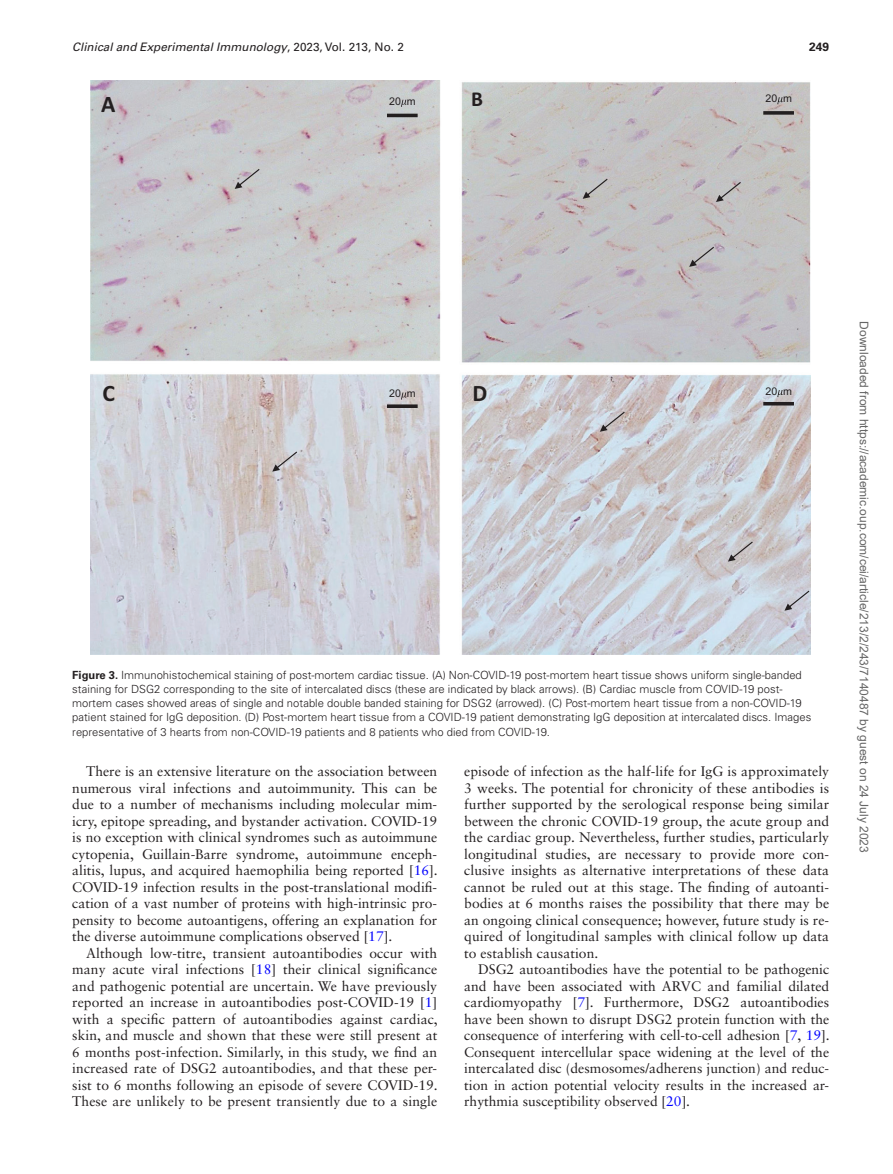
<style>
.page{position:relative;width:893px;height:1174px;background:#fff}
.page>*{position:absolute;margin:0;border:0;box-sizing:border-box;transform-origin:0 0}
.t1{font:700 23.55px "Calibri";color:#231f20}
.t2{font:700 21.3px "Calibri";color:#231f20}
.t3{font:13.8px/16.5px "Sabon LT Std";letter-spacing:.005em;color:#231f20;text-align:justify}
.t4{font:12px "Arial";color:#666}
.t5{font:700 12px "Univers LT Std";color:#231f20}
.t6{font:italic 11.7px "Univers LT Std";color:#231f20}
.t7{font:300 11.25px/14.2px "Univers LT Std";color:#231f20}
.t8{font:10.65px "Arial";color:#231f20}
.s1{font-style:normal}
.s2{font-weight:700}
.s3{color:#00f}
</style>
<div class="page">
<img style="left:91px;top:81px;width:720px;height:573px">
<svg style="left:235px;top:169px;width:25px;height:20px"></svg>
<svg style="left:583px;top:179px;width:25px;height:20px"></svg>
<svg style="left:689px;top:247px;width:25px;height:20px"></svg>
<svg style="left:716px;top:182px;width:25px;height:20px"></svg>
<svg style="left:763px;top:111px;width:31px;height:4px"></svg>
<svg style="left:777px;top:97px;width:6px;height:7px"></svg>
<svg style="left:272px;top:451px;width:25px;height:20px"></svg>
<hr style="left:763px;top:402px;width:31px;height:3px;background:#231f20">
<svg style="left:777px;top:390px;width:6px;height:7px"></svg>
<hr style="left:387px;top:114px;width:31px;height:3px;background:#231f20">
<svg style="left:401px;top:100px;width:6px;height:7px"></svg>
<svg style="left:387px;top:404px;width:31px;height:4px"></svg>
<svg style="left:401px;top:392px;width:6px;height:7px"></svg>
<svg style="left:600px;top:411px;width:25px;height:21px"></svg>
<svg style="left:728px;top:541px;width:25px;height:20px"></svg>
<svg style="left:784px;top:590px;width:25px;height:20px"></svg>
<p class="t6" style="left:72px;top:40px;width:333px">Clinical and Experimental Immunology<span class="s1">, 2023, Vol. 213, No. 2</span></p>
<p class="t5" style="left:809px;top:40px;width:22px">249</p>
<h1 class="t1" style="left:101px;top:88px;width:16px">A</h1>
<h2 class="t2" style="left:471px;top:83px;width:13px">B</h2>
<p class="t8" style="left:765px;top:91px;width:28px">20 m</p>
<p class="t8" style="left:389px;top:94px;width:28px">20 m</p>
<h1 class="t1" style="left:103px;top:377px;width:14px">C</h1>
<h1 class="t1" style="left:473px;top:377px;width:16px">D</h1>
<p class="t8" style="left:765px;top:384px;width:28px">20 m</p>
<p class="t8" style="left:389px;top:386px;width:28px">20 m</p>
<p class="t7" style="left:72px;top:667px;width:741px"><span class="s2">Figure 3.</span> Immunohistochemical staining of post-mortem cardiac tissue. (A) Non-COVID-19 post-mortem heart tissue shows uniform single-banded staining for DSG2 corresponding to the site of intercalated discs (these are indicated by black arrows). (B) Cardiac muscle from COVID-19 post&shy;mortem cases showed areas of single and notable double banded staining for DSG2 (arrowed). (C) Post-mortem heart tissue from a non-COVID-19 patient stained for IgG deposition. (D) Post-mortem heart tissue from a COVID-19 patient demonstrating IgG deposition at intercalated discs. Images representative of 3 hearts from non-COVID-19 patients and 8 patients who died from COVID-19.</p>
<p class="t3" style="left:72px;top:763px;width:367px;text-indent:14px">There is an extensive literature on the association between numerous viral infections and autoimmunity. This can be due to a number of mechanisms including molecular mim&shy;icry, epitope spreading, and bystander activation. COVID-19 is no exception with clinical syndromes such as autoimmune cytopenia, Guillain-Barre syndrome, autoimmune enceph&shy;alitis, lupus, and acquired haemophilia being reported [<span class="s3">16</span>].<br>COVID-19 infection results in the post-translational modifi&shy;cation of a vast number of proteins with high-intrinsic pro&shy;pensity to become autoantigens, offering an explanation for the diverse autoimmune complications observed [<span class="s3">17</span>].</p>
<p class="t3" style="left:72px;top:944px;width:367px;text-indent:14px">Although low-titre, transient autoantibodies occur with many acute viral infections [<span class="s3">18</span>] their clinical significance and pathogenic potential are uncertain. We have previously reported an increase in autoantibodies post-COVID-19 [<span class="s3">1</span>] with a specific pattern of autoantibodies against cardiac, skin, and muscle and shown that these were still present at 6 months post-infection. Similarly, in this study, we find an increased rate of DSG2 autoantibodies, and that these per&shy;sist to 6 months following an episode of severe COVID-19.<br>These are unlikely to be present transiently due to a single</p>
<p class="t3" style="left:464px;top:763px;width:366px">episode of infection as the half-life for IgG is approximately 3 weeks. The potential for chronicity of these antibodies is further supported by the serological response being similar between the chronic COVID-19 group, the acute group and the cardiac group. Nevertheless, further studies, particularly longitudinal studies, are necessary to provide more con&shy;clusive insights as alternative interpretations of these data cannot be ruled out at this stage. The finding of autoanti&shy;bodies at 6 months raises the possibility that there may be an ongoing clinical consequence; however, future study is re&shy;quired of longitudinal samples with clinical follow up data to establish causation.</p>
<p class="t3" style="left:464px;top:961px;width:367px;text-indent:14px">DSG2 autoantibodies have the potential to be pathogenic and have been associated with ARVC and familial dilated cardiomyopathy [<span class="s3">7</span>]. Furthermore, DSG2 autoantibodies have been shown to disrupt DSG2 protein function with the consequence of interfering with cell-to-cell adhesion [<span class="s3">7</span>, <span class="s3">19</span>].<br>Consequent intercellular space widening at the level of the intercalated disc (desmosomes/adherens junction) and reduc&shy;tion in action potential velocity results in the increased ar&shy;rhythmia susceptibility observed [<span class="s3">20</span>].</p>
<p class="t4" style="left:868px;top:321px;width:533px;rotate:90deg">Downloaded from https://academic.oup.com/cei/article/213/2/243/7140487 by guest on 24 July 2023</p>
</div>
